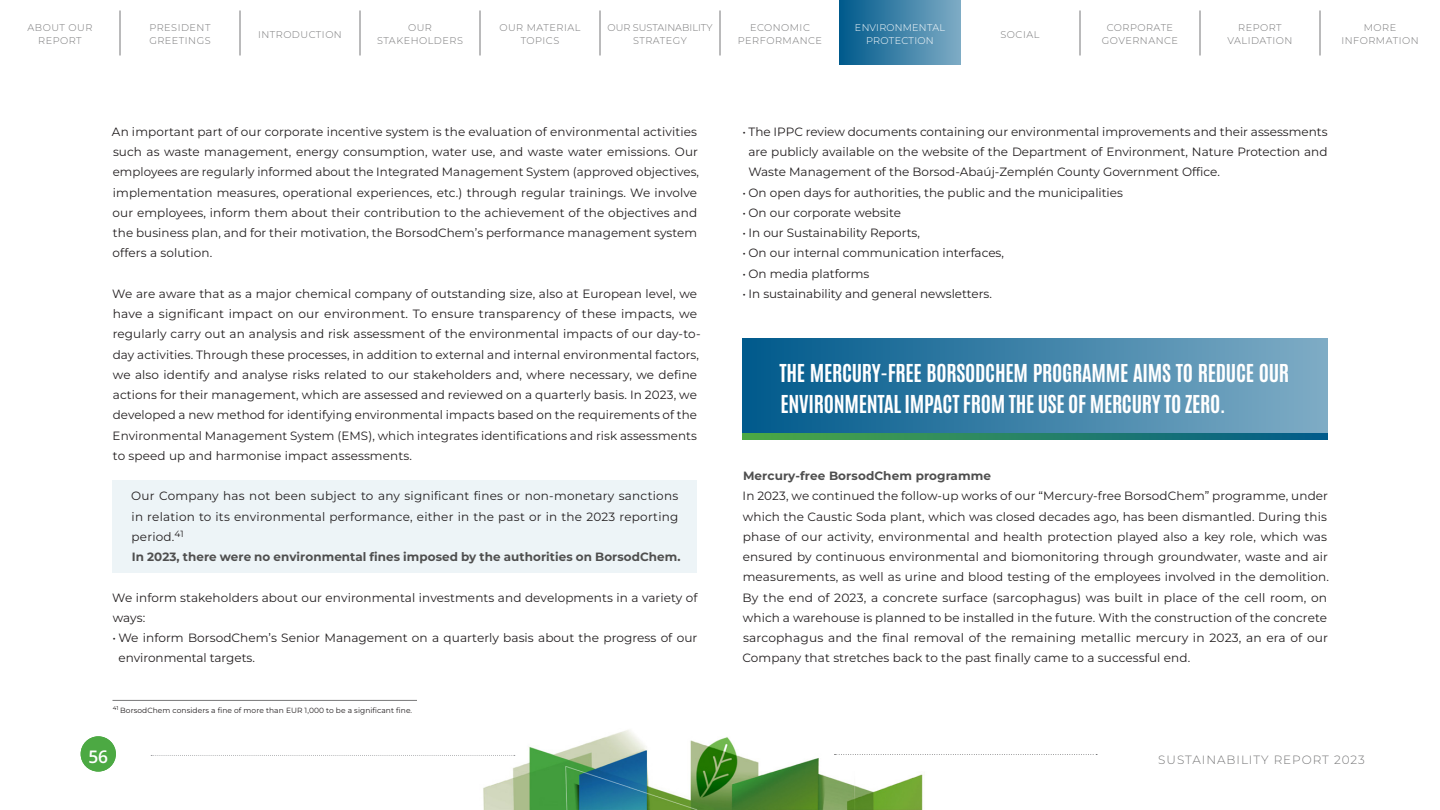
<style>
.page{position:relative;width:1440px;height:810px;background:#fff}
.page>*{position:absolute;margin:0;border:0;box-sizing:border-box;transform-origin:0 0}
.kiemeles_Antonio_kek_flekkel{font:700 21px/31.5px "Antonio";letter-spacing:-.01em;color:#fff}
.t1{font:600 17.33px "Open Sans";color:#fff}
.ALAP_PLUSZ{font:12px/20.2px "Montserrat";letter-spacing:.01em;color:#231f20}
.ALAP_PLUSZ-2{font:700 12px "Montserrat";letter-spacing:.01em;color:#4f4f4f}
.t2{font:300 12px "Montserrat";letter-spacing:.08em;color:#777778}
.t3{font:300 9.75px/12.8px "Montserrat";letter-spacing:.05em;color:#777778;text-align:center}
.t4{font:300 9.75px/12.8px "Montserrat";color:#777778;text-align:center}
.ALAP_PLUSZ-3{font:300 9.75px/12.8px "Montserrat";letter-spacing:.025em;color:#fff;text-align:center}
.labjegyzet{font:7.5px "Montserrat";letter-spacing:.01em;color:#231f20}
</style>
<div class="page">
<img style="left:483px;top:730px;width:440px;height:80px">
<svg style="left:151px;top:755px;width:364px;height:1px"></svg>
<svg style="left:835px;top:754px;width:262px;height:1px"></svg>
<div style="left:81px;top:736px;width:35px;height:36px;background:#4ca943;border-radius:50%"></div>
<div style="left:742px;top:338px;width:586px;height:102px;background:linear-gradient(to right,#005a8c,#7facc5)"></div>
<svg style="left:742px;top:434px;width:586px;height:6px;background:#268167"></svg>
<div style="left:112px;top:480px;width:586px;height:93px;background:#edf4f7"></div>
<hr style="left:112px;top:700px;width:305px;height:1px;background:#777778">
<hr style="left:240px;top:10px;width:1px;height:46px;background:#777778">
<hr style="left:120px;top:10px;width:1px;height:46px;background:#777778">
<hr style="left:360px;top:10px;width:1px;height:46px;background:#777778">
<hr style="left:480px;top:10px;width:1px;height:46px;background:#777778">
<hr style="left:600px;top:10px;width:1px;height:46px;background:#777778">
<hr style="left:720px;top:10px;width:1px;height:46px;background:#777778">
<hr style="left:1080px;top:10px;width:1px;height:46px;background:#777778">
<hr style="left:1200px;top:10px;width:1px;height:46px;background:#777778">
<hr style="left:1320px;top:10px;width:1px;height:46px;background:#777778">
<div style="left:839px;top:0;width:122px;height:64px;background:linear-gradient(to right,#00598c,#7dabc5)"></div>
<p class="t3" style="left:149px;top:22px;width:63px;text-align:left">PRESIDENT<br>GREETINGS</p>
<p class="t3" style="left:499px;top:22px;width:83px">OUR MATERIAL<br>TOPICS</p>
<p class="t3" style="left:1227px;top:22px;width:67px">REPORT<br>VALIDATION</p>
<p class="t4" style="left:608px;top:22px;width:106px">OUR SUSTAINABILITY<br>STRATEGY</p>
<p class="t3" style="left:1341px;top:22px;width:79px">MORE<br>INFORMATION</p>
<p class="t3" style="left:28px;top:22px;width:66px">ABOUT OUR<br>REPORT</p>
<p class="t3" style="left:738px;top:22px;width:86px">ECONOMIC<br>PERFORMANCE</p>
<p class="t3" style="left:377px;top:22px;width:87px">OUR<br>STAKEHOLDERS</p>
<p class="t3" style="left:1102px;top:22px;width:78px">CORPORATE<br>GOVERNANCE</p>
<p class="ALAP_PLUSZ-3" style="left:855px;top:22px;width:92px">ENVIRONMENTAL<br>PROTECTION</p>
<p class="t3" style="left:258px;top:29px;width:85px">INTRODUCTION</p>
<p class="t3" style="left:1001px;top:29px;width:40px">SOCIAL</p>
<p class="ALAP_PLUSZ" style="left:112px;top:122px;width:589px">An important part of our corporate incentive system is the evaluation of environmental activities such as waste management, energy consumption, water use, and waste water emissions. Our employees are regularly informed about the Integrated Management System (approved objectives, implementation measures, operational experiences, etc.) through regular trainings. We involve our employees, inform them about their contribution to the achievement of the objectives and the business plan, and for their motivation, the BorsodChem’s performance management system offers a solution.</p>
<p class="ALAP_PLUSZ" style="left:112px;top:284px;width:590px">We are aware that as a major chemical company of outstanding size, also at European level, we have a significant impact on our environment. To ensure transparency of these impacts, we regularly carry out an analysis and risk assessment of the environmental impacts of our day-to&shy;day activities. Through these processes, in addition to external and internal environmental factors, we also identify and analyse risks related to our stakeholders and, where necessary, we define actions for their management, which are assessed and reviewed on a quarterly basis. In 2023, we developed a new method for identifying environmental impacts based on the requirements of the Environmental Management System (EMS), which integrates identifications and risk assessments to speed up and harmonise impact assessments.</p>
<p class="ALAP_PLUSZ" style="left:131px;top:487px;width:549px;text-align:justify">Our Company has not been subject to any significant fines or non-monetary sanctions in relation to its environmental performance, either in the past or in the 2023 reporting period.<sup>41</sup></p>
<p class="ALAP_PLUSZ-2" style="left:132px;top:548px;width:550px">In 2023, there were no environmental fines imposed by the authorities on BorsodChem.</p>
<p class="ALAP_PLUSZ" style="left:112px;top:588px;width:587px">We inform stakeholders about our environmental investments and developments in a variety of ways:</p>
<p class="ALAP_PLUSZ" style="left:118px;top:629px;width:580px;text-indent:-6px">• We inform BorsodChem’s Senior Management on a quarterly basis about the progress of our environmental targets.</p>
<p class="labjegyzet" style="left:113px;top:705px;width:301px"><sup>41</sup> BorsodChem considers a fine of more than EUR 1,000 to be a significant fine.</p>
<p class="ALAP_PLUSZ" style="left:748px;top:122px;width:581px;text-align:justify;text-indent:-6px">• The IPPC review documents containing our environmental improvements and their assessments are publicly available on the website of the Department of Environment, Nature Protection and Waste Management of the Borsod-Abaúj-Zemplén County Government Office.</p>
<p class="ALAP_PLUSZ" style="left:742px;top:183px;width:382px">• On open days for authorities, the public and the municipalities</p>
<p class="ALAP_PLUSZ" style="left:742px;top:203px;width:160px">• On our corporate website</p>
<p class="ALAP_PLUSZ" style="left:742px;top:224px;width:179px">• In our Sustainability Reports,</p>
<p class="ALAP_PLUSZ" style="left:742px;top:244px;width:263px">• On our internal communication interfaces,</p>
<p class="ALAP_PLUSZ" style="left:742px;top:264px;width:128px">• On media platforms</p>
<p class="ALAP_PLUSZ" style="left:742px;top:284px;width:251px">• In sustainability and general newsletters.</p>
<p class="kiemeles_Antonio_kek_flekkel" style="left:779px;top:357px;width:511px">THE MERCURY-FREE BORSODCHEM PROGRAMME AIMS TO REDUCE OUR<br>ENVIRONMENTAL IMPACT FROM THE USE OF MERCURY TO ZERO.</p>
<p class="ALAP_PLUSZ-2" style="left:743px;top:467px;width:250px">Mercury-free BorsodChem programme</p>
<p class="ALAP_PLUSZ" style="left:743px;top:487px;width:588px">In 2023, we continued the follow-up works of our “Mercury-free BorsodChem” programme, under which the Caustic Soda plant, which was closed decades ago, has been dismantled. During this phase of our activity, environmental and health protection played also a key role, which was ensured by continuous environmental and biomonitoring through groundwater, waste and air measurements, as well as urine and blood testing of the employees involved in the demolition.<br>By the end of 2023, a concrete surface (sarcophagus) was built in place of the cell room, on which a warehouse is planned to be installed in the future. With the construction of the concrete sarcophagus and the final removal of the remaining metallic mercury in 2023, an era of our Company that stretches back to the past finally came to a successful end.</p>
<h2 class="t1" style="left:88px;top:745px;width:21px">56</h2>
<p class="t2" style="left:1158px;top:751px;width:208px">SUSTAINABILITY REPORT 2023</p>
</div>
